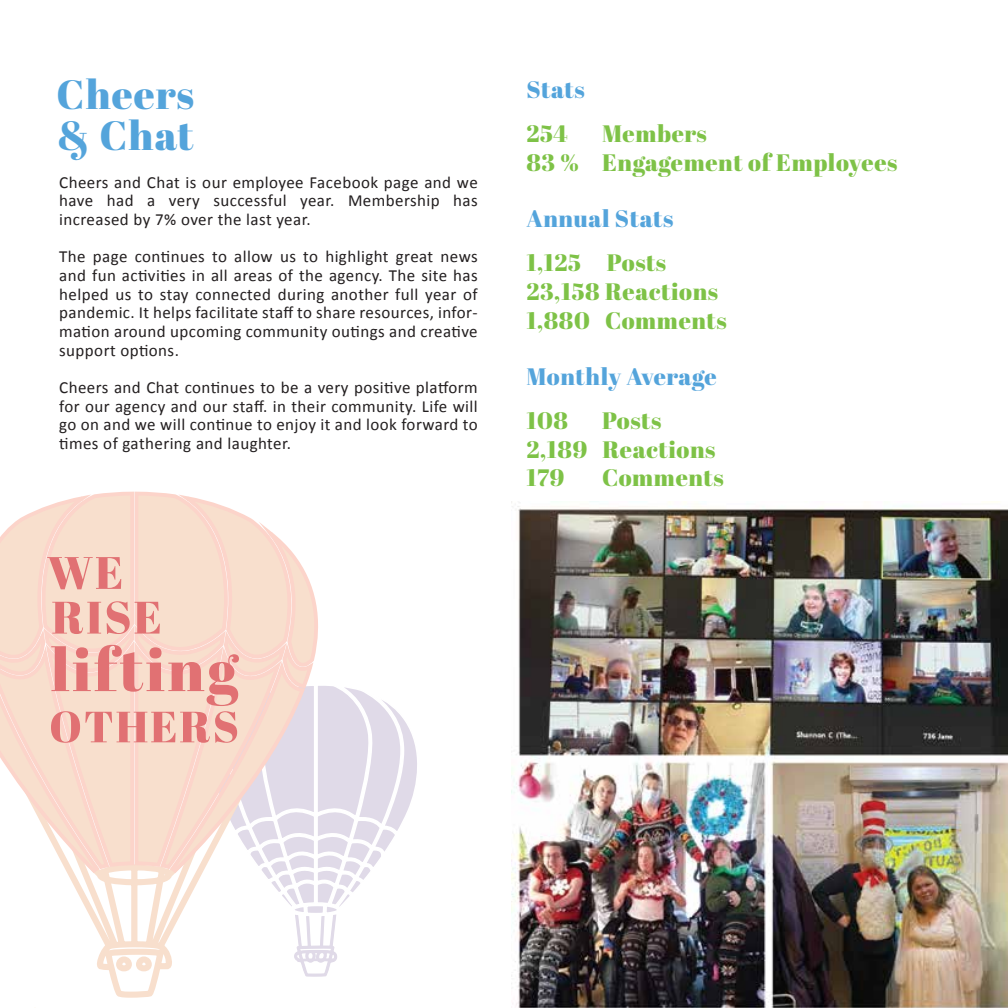
<style>
.page{position:relative;width:1008px;height:1008px;background:#fff}
.page>*{position:absolute;margin:0;border:0;box-sizing:border-box;transform-origin:0 0}
.t1{font:40.77px/40.8px "Abril Fatface";letter-spacing:.025em;color:#54a4db}
.t2{font:23.8px/28.9px "Abril Fatface";letter-spacing:.025em;color:#7ec247}
.t3{font:23.8px "Abril Fatface";letter-spacing:.025em;color:#54a4db}
.t4{font:16.97px/18.7px "Calibri";letter-spacing:.025em;color:#231f20;text-align:justify}
</style>
<div class="page">
<svg style="left:110px;top:977px;width:26px;height:21px"></svg>
<img style="left:511px;top:501px;width:497px;height:507px">
<svg style="left:0;top:491px;width:417px;height:486px"></svg>
<h1 class="t1" style="left:57px;top:73px;width:139px">Cheers &amp; Chat</h1>
<h2 class="t3" style="left:526px;top:73px;width:60px">Stats</h2>
<h2 class="t2" style="left:526px;top:118px;width:373px;text-indent:76px">Members<br>83 % Engagement of Employees</h2>
<h2 class="t3" style="left:526px;top:202px;width:148px">Annual Stats</h2>
<h2 class="t2" style="left:526px;top:247px;width:202px">1,125 Posts<br>23,158 Reactions<br>1,880 Comments</h2>
<h2 class="t3" style="left:526px;top:359px;width:192px">Monthly Average</h2>
<h2 class="t2" style="left:526px;top:405px;width:43px">108</h2>
<h2 class="t2" style="left:526px;top:118px;width:43px">254</h2>
<p class="t4" style="left:59px;top:173px;width:420px">Cheers and Chat is our employee Facebook page and we have had a very successful year. Membership has increased by 7% over the last year.</p>
<p class="t4" style="left:59px;top:247px;width:420px">The page continues to allow us to highlight great news and fun activities in all areas of the agency. The site has helped us to stay connected during another full year of pandemic. It helps facilitate staff to share resources, infor&shy;mation around upcoming community outings and creative support options.</p>
<p class="t4" style="left:59px;top:378px;width:420px">Cheers and Chat continues to be a very positive platform for our agency and our staff. in their community. Life will go on and we will continue to enjoy it and look forward to times of gathering and laughter.</p>
<h2 class="t2" style="left:526px;top:405px;width:191px;text-indent:76px">Posts<br>2,189 Reactions<br>179</h2>
<h2 class="t2" style="left:602px;top:463px;width:123px">Comments</h2>
</div>
